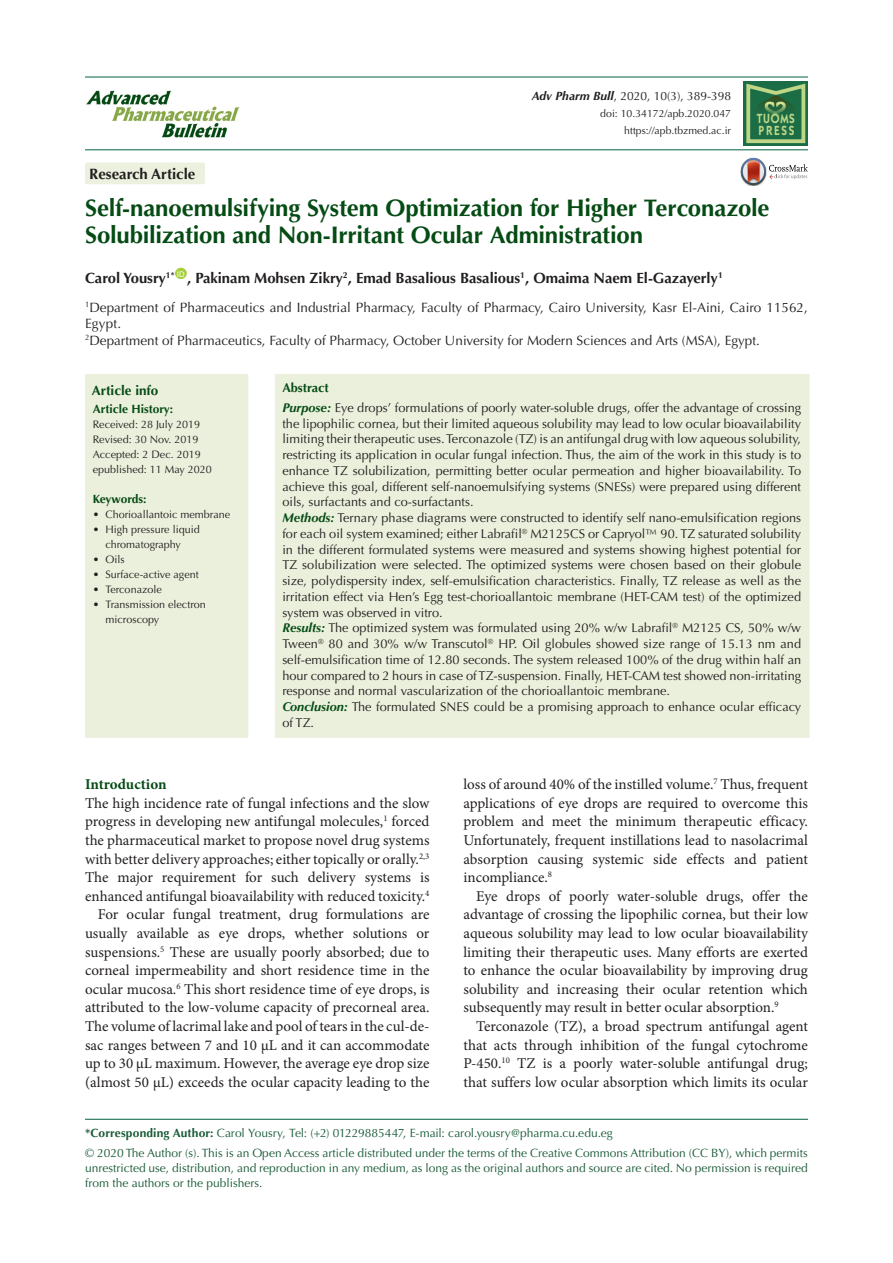
<style>
.page{position:relative;width:893px;height:1263px;background:#fff}
.page>*{position:absolute;margin:0;border:0;box-sizing:border-box;transform-origin:0 0}
.t1{font:700 24px/27px "Optima LT Std";letter-spacing:-.01em;color:#054b14}
.t2{font:15px/18.6px "Minion Pro";color:#231f20;text-align:justify}
.t3{font:700 15px "Optima LT Std";color:#231f20}
.t4{font:700 15px "Minion Pro";letter-spacing:-.005em;color:#054b14}
.t5{font:700 14.85px "Optima LT Std";color:#231f20}
.t6{font:13.5px/16.5px "Optima LT Std";color:#231f20}
.t7{font:700 13.5px "Optima LT Std";color:#054b14}
.t8{font:600 13.35px/11.7px "ITC Kabel Std";letter-spacing:.11em;color:#c1d888;scale:.85 1}
.t9{font:12.75px/15.8px "Optima LT Std";color:#231f20;text-align:justify}
.t10{font:700 12.75px "Optima LT Std";color:#054b14}
.corresponding{font:12px/15px "Optima LT Std";color:#195a37;text-align:justify}
.t11{font:12px "Optima LT Std";color:#231f20}
.t12{font:700 12px "Optima LT Std";color:#054b14}
.t13{font:700 12px "Optima LT Std";letter-spacing:-.02em;color:#054b14}
.t14{font:10.8px/15px "Optima LT Std";color:#231f20;text-align:center}
.t15{font:10.5px "Optima LT Std";color:#231f20}
.t16{font:7.8px "Arial";color:#fff}
.s1{font-weight:700;font-style:italic}
.s2{font-weight:700;font-style:italic;color:#054b14}
.s3{font-weight:700}
</style>
<div class="page">
<hr style="left:85px;top:149px;width:723px;height:1px;background:#1e7252">
<hr style="left:85px;top:76px;width:723px;height:2px;background:#1e7252">
<div style="left:175px;top:268px;width:12px;height:11px;background:#a6ce39;border-radius:50%"></div>
<div style="left:85px;top:162px;width:120px;height:22px;background:#ebf1de;border-radius:2px"></div>
<div style="left:85px;top:374px;width:163px;height:364px;background:#ebf0dc"></div>
<div style="left:275px;top:374px;width:535px;height:364px;background:#ebf0dc"></div>
<svg style="left:741px;top:158px;width:67px;height:27px"></svg>
<hr style="left:85px;top:1119px;width:723px;height:1px;background:#1e7252">
<img style="left:86px;top:90px;width:154px;height:48px">
<svg style="left:743px;top:81px;width:65px;height:65px"></svg>
<svg style="left:746px;top:84px;width:59px;height:59px;background:#478755"></svg>
<p class="t3" style="left:89px;top:165px;width:108px">Research Article</p>
<p class="t11" style="left:532px;top:89px;width:201px"><span class="s1">Adv Pharm Bull</span>, 2020, 10(3), 389-398</p>
<p class="t15" style="left:600px;top:108px;width:132px">doi: 10.34172/apb.2020.047</p>
<p class="t15" style="left:624px;top:125px;width:108px">https://apb.tbzmed.ac.ir</p>
<p class="t8" style="left:757px;top:112px;width:46px">TUOMS<br>PRESS</p>
<p class="t1" style="left:85px;top:195px;width:686px">Self-nanoemulsifying System Optimization for Higher Terconazole<br>Solubilization and Non-Irritant Ocular Administration</p>
<p class="t5" style="left:85px;top:269px;width:91px">Carol Yousry<sup>1*</sup></p>
<p class="t16" style="left:177px;top:268px;width:9px">ID</p>
<p class="t5" style="left:187px;top:269px;width:537px">, Pakinam Mohsen Zikry<sup>2</sup>, Emad Basalious Basalious<sup>1</sup>, Omaima Naem El-Gazayerly<sup>1</sup></p>
<p class="t6" style="left:85px;top:299px;width:724px"><sup>1</sup>Department of Pharmaceutics and Industrial Pharmacy, Faculty of Pharmacy, Cairo University, Kasr El-Aini, Cairo 11562,<br>Egypt.</p>
<p class="t6" style="left:85px;top:332px;width:676px"><sup>2</sup>Department of Pharmaceutics, Faculty of Pharmacy, October University for Modern Sciences and Arts (MSA), Egypt.</p>
<p class="t7" style="left:92px;top:382px;width:68px">Article info</p>
<p class="t12" style="left:93px;top:402px;width:82px">Article History:</p>
<p class="t14" style="left:93px;top:417px;width:109px">Received: 28 July 2019</p>
<p class="t14" style="left:93px;top:432px;width:107px">Revised: 30 Nov. 2019</p>
<p class="t14" style="left:93px;top:447px;width:110px">Accepted: 2 Dec. 2019</p>
<p class="t14" style="left:93px;top:462px;width:121px">epublished: 11 May 2020</p>
<p class="t13" style="left:93px;top:492px;width:55px">Keywords:</p>
<p class="t14" style="left:93px;top:507px;width:139px">• Chorioallantoic membrane</p>
<p class="t14" style="left:93px;top:522px;width:108px">• High pressure liquid chromatography</p>
<p class="t14" style="left:93px;top:552px;width:33px">• Oils</p>
<p class="t14" style="left:93px;top:567px;width:108px">• Surface-active agent</p>
<p class="t14" style="left:93px;top:582px;width:71px">• Terconazole</p>
<p class="t14" style="left:105px;top:597px;width:102px;text-align:left;text-indent:-13px">• Transmission electron microscopy</p>
<p class="t10" style="left:282px;top:380px;width:48px">Abstract</p>
<p class="t9" style="left:282px;top:400px;width:520px"><span class="s2">Purpose:</span> Eye drops’ formulations of poorly water-soluble drugs, offer the advantage of crossing the lipophilic cornea, but their limited aqueous solubility may lead to low ocular bioavailability limiting their therapeutic uses. Terconazole (TZ) is an antifungal drug with low aqueous solubility, restricting its application in ocular fungal infection. Thus, the aim of the work in this study is to enhance TZ solubilization, permitting better ocular permeation and higher bioavailability. To achieve this goal, different self-nanoemulsifying systems (SNESs) were prepared using different oils, surfactants and co-surfactants.</p>
<p class="t9" style="left:282px;top:510px;width:520px"><span class="s2">Methods:</span> Ternary phase diagrams were constructed to identify self nano-emulsification regions for each oil system examined; either Labrafil<sup>®</sup> M2125CS or Capryol™ 90. TZ saturated solubility in the different formulated systems were measured and systems showing highest potential for TZ solubilization were selected. The optimized systems were chosen based on their globule size, polydispersity index, self-emulsification characteristics. Finally, TZ release as well as the irritation effect via Hen’s Egg test-chorioallantoic membrane (HET-CAM test) of the optimized system was observed in vitro.</p>
<p class="t9" style="left:282px;top:620px;width:520px"><span class="s2">Results:</span> The optimized system was formulated using 20% w/w Labrafil<sup>®</sup> M2125 CS, 50% w/w Tween<sup>®</sup> 80 and 30% w/w Transcutol<sup>®</sup> HP. Oil globules showed size range of 15.13 nm and self-emulsification time of 12.80 seconds. The system released 100% of the drug within half an hour compared to 2 hours in case of TZ-suspension. Finally, HET-CAM test showed non-irritating response and normal vascularization of the chorioallantoic membrane.</p>
<p class="t9" style="left:282px;top:699px;width:520px"><span class="s2">Conclusion:</span> The formulated SNES could be a promising approach to enhance ocular efficacy of TZ.</p>
<p class="t2" style="left:463px;top:775px;width:346px">loss of around 40% of the instilled volume.<sup>7</sup> Thus, frequent applications of eye drops are required to overcome this problem and meet the minimum therapeutic efficacy.<br>Unfortunately, frequent instillations lead to nasolacrimal absorption causing systemic side effects and patient incompliance.<sup>8</sup></p>
<p class="t2" style="left:463px;top:887px;width:346px;text-indent:13px">Eye drops of poorly water-soluble drugs, offer the advantage of crossing the lipophilic cornea, but their low aqueous solubility may lead to low ocular bioavailability limiting their therapeutic uses. Many efforts are exerted to enhance the ocular bioavailability by improving drug solubility and increasing their ocular retention which subsequently may result in better ocular absorption.<sup>9</sup></p>
<p class="t2" style="left:463px;top:1017px;width:346px;text-indent:13px">Terconazole (TZ), a broad spectrum antifungal agent that acts through inhibition of the fungal cytochrome P-450.<sup>10</sup> TZ is a poorly water-soluble antifungal drug; that suffers low ocular absorption which limits its ocular</p>
<p class="corresponding" style="left:85px;top:1126px;width:529px"><span class="s3">*Corresponding Author:</span> Carol Yousry, Tel: (+2) 01229885447, E-mail: carol.yousry@pharma.cu.edu.eg</p>
<p class="corresponding" style="left:85px;top:1145px;width:724px">© 2020 The Author (s). This is an Open Access article distributed under the terms of the Creative Commons Attribution (CC BY), which permits unrestricted use, distribution, and reproduction in any medium, as long as the original authors and source are cited. No permission is required from the authors or the publishers.</p>
<p class="t4" style="left:85px;top:774px;width:83px">Introduction</p>
<p class="t2" style="left:85px;top:794px;width:346px">The high incidence rate of fungal infections and the slow progress in developing new antifungal molecules,<sup>1</sup> forced the pharmaceutical market to propose novel drug systems with better delivery approaches; either topically or orally.<sup>2,3<br></sup>The major requirement for such delivery systems is enhanced antifungal bioavailability with reduced toxicity.<sup>4</sup></p>
<p class="t2" style="left:85px;top:905px;width:346px;text-indent:13px">For ocular fungal treatment, drug formulations are usually available as eye drops, whether solutions or suspensions.<sup>5</sup> These are usually poorly absorbed; due to corneal impermeability and short residence time in the ocular mucosa.<sup>6</sup> This short residence time of eye drops, is attributed to the low-volume capacity of precorneal area.<br>The volume of lacrimal lake and pool of tears in the cul-de&shy;sac ranges between 7 and 10 µL and it can accommodate up to 30 µL maximum. However, the average eye drop size (almost 50 µL) exceeds the ocular capacity leading to the</p>
</div>
